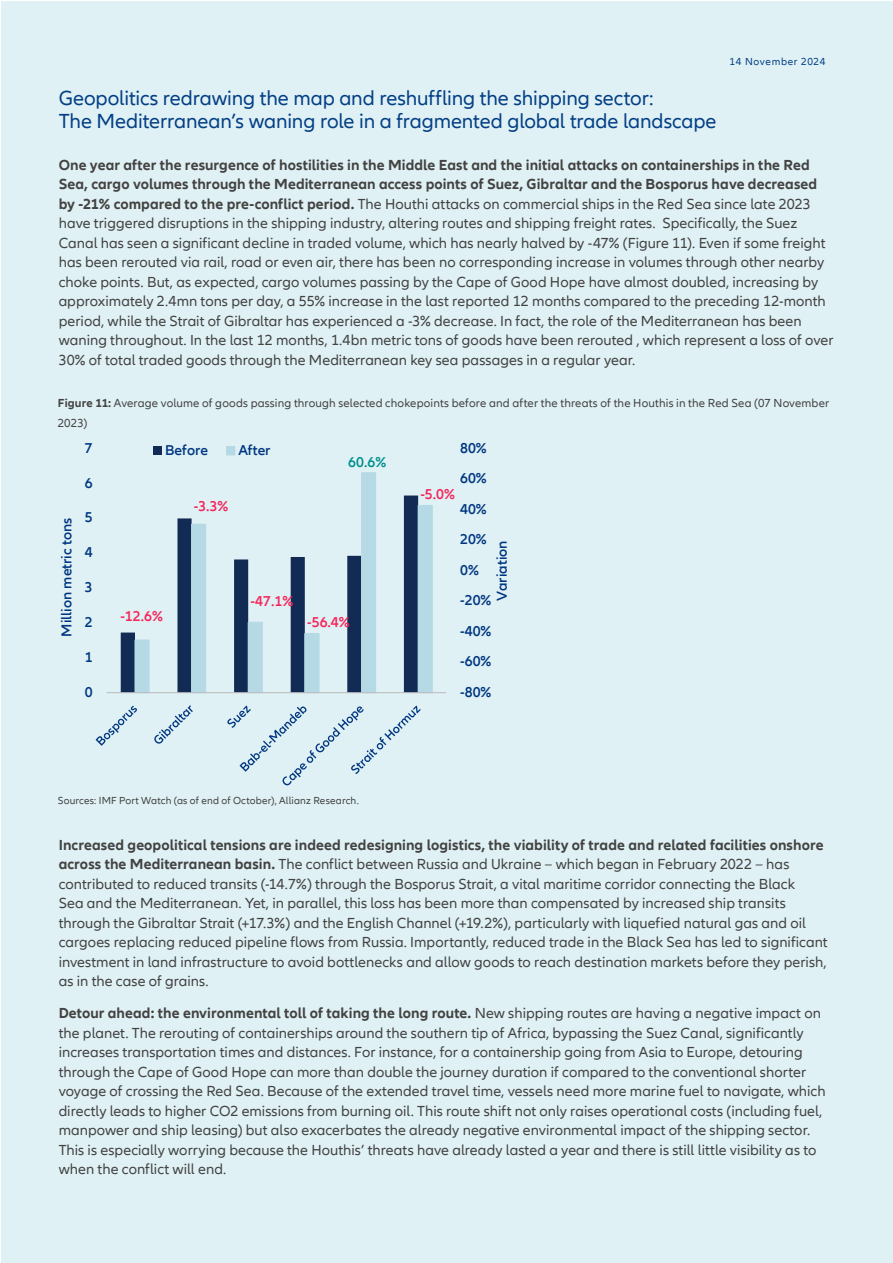
<style>
.page{position:relative;width:893px;height:1263px;background:#fff}
.page>*{position:absolute;margin:0;border:0;box-sizing:border-box;transform-origin:0 0}
.t1{font:21px/23.4px "Allianz Neo";letter-spacing:-.005em;color:#033f85}
.t2{font:15px/19.5px "Allianz Neo";letter-spacing:.005em;color:#424241}
.t3{font:600 14.7px "Allianz Neo";color:#003781}
.t4{font:600 14.7px "Allianz Neo";color:#f62459}
.t5{font:600 14.7px "Allianz Neo";color:#00908d}
.t6{font:12px/19.5px "Allianz Neo";letter-spacing:.01em;color:#424241}
.t7{font:10.5px "Allianz Neo";letter-spacing:.015em;color:#424241}
.t8{font:10.5px "Allianz Neo";letter-spacing:.06em;color:#033f85}
.s1{font-weight:700}
</style>
<div class="page">
<div style="left:1px;top:1px;width:892px;height:1262px;background:#e0f1f5"></div>
<svg style="left:121px;top:632px;width:13px;height:60px"></svg>
<svg style="left:134px;top:472px;width:299px;height:220px"></svg>
<hr style="left:107px;top:692px;width:339px;height:1px;background:#bababa">
<svg style="left:96px;top:706px;width:41px;height:40px"></svg>
<svg style="left:154px;top:705px;width:39px;height:39px"></svg>
<svg style="left:227px;top:705px;width:194px;height:80px"></svg>
<div style="left:153px;top:447px;width:9px;height:8px;background:#122b54"></div>
<div style="left:227px;top:447px;width:8px;height:8px;background:#b5dae6"></div>
<div style="left:226px;top:446px;width:9px;height:9px;border:1px solid #b5dae6"></div>
<p class="t8" style="left:730px;top:56px;width:97px">14 November 2024</p>
<p class="t8" style="left:740px;top:56px;width:97px">14 November 2024</p>
<h1 class="t1" style="left:59px;top:87px;width:659px">Geopolitics redrawing the map and reshuffling the shipping sector:<br>The Mediterranean’s waning role in a fragmented global trade landscape</h1>
<p class="t2" style="left:59px;top:156px;width:776px"><span class="s1">One year after the resurgence of hostilities in the Middle East and the initial attacks on containerships in the Red Sea, cargo volumes through the Mediterranean access points of Suez, Gibraltar and the Bosporus have decreased by -21% compared to the pre-conflict period.</span> The Houthi attacks on commercial ships in the Red Sea since late 2023 have triggered disruptions in the shipping industry, altering routes and shipping freight rates. Specifically, the Suez Canal has seen a significant decline in traded volume, which has nearly halved by -47% (Figure 11). Even if some freight has been rerouted via rail, road or even air, there has been no corresponding increase in volumes through other nearby choke points. But, as expected, cargo volumes passing by the Cape of Good Hope have almost doubled, increasing by approximately 2.4mn tons per day, a 55% increase in the last reported 12 months compared to the preceding 12-month period, while the Strait of Gibraltar has experienced a -3% decrease. In fact, the role of the Mediterranean has been waning throughout. In the last 12 months, 1.4bn metric tons of goods have been rerouted , which represent a loss of over 30% of total traded goods through the Mediterranean key sea passages in a regular year.</p>
<p class="t6" style="left:58px;top:394px;width:773px"><span class="s1">Figure 11:</span> Average volume of goods passing through selected chokepoints before and after the threats of the Houthis in the Red Sea (07 November<br>2023)</p>
<p class="t3" style="left:58px;top:637px;width:120px;rotate:-90deg">Million metric tons</p>
<p class="t3" style="left:85px;top:439px;width:9px">7</p>
<p class="t3" style="left:85px;top:474px;width:9px">6</p>
<p class="t3" style="left:85px;top:509px;width:9px">5</p>
<p class="t3" style="left:85px;top:544px;width:9px">4</p>
<p class="t3" style="left:85px;top:579px;width:9px">3</p>
<p class="t3" style="left:85px;top:614px;width:9px">2</p>
<p class="t3" style="left:85px;top:648px;width:9px">1</p>
<p class="t3" style="left:85px;top:683px;width:9px">0</p>
<p class="t3" style="left:165px;top:441px;width:44px">Before</p>
<p class="t3" style="left:238px;top:441px;width:34px">After</p>
<p class="t4" style="left:194px;top:498px;width:36px">-3.3%</p>
<p class="t5" style="left:348px;top:453px;width:40px">60.6%</p>
<p class="t4" style="left:120px;top:608px;width:44px">-12.6%</p>
<p class="t4" style="left:251px;top:593px;width:44px">-47.1%</p>
<p class="t4" style="left:307px;top:613px;width:44px">-56.4%</p>
<p class="t3" style="left:460px;top:439px;width:28px">80%</p>
<p class="t3" style="left:460px;top:470px;width:28px">60%</p>
<p class="t4" style="left:420px;top:485px;width:36px">-5.0%</p>
<p class="t3" style="left:460px;top:500px;width:28px">40%</p>
<p class="t3" style="left:460px;top:531px;width:28px">20%</p>
<p class="t3" style="left:493px;top:601px;width:62px;rotate:-90deg">Variation</p>
<p class="t3" style="left:460px;top:561px;width:20px">0%</p>
<p class="t3" style="left:460px;top:592px;width:33px">-20%</p>
<p class="t3" style="left:460px;top:622px;width:33px">-40%</p>
<p class="t3" style="left:460px;top:653px;width:33px">-60%</p>
<p class="t3" style="left:460px;top:683px;width:33px">-80%</p>
<p class="t7" style="left:58px;top:795px;width:303px">Sources: IMF Port Watch (as of end of October), Allianz Research.</p>
<p class="t2" style="left:59px;top:835px;width:770px"><span class="s1">Increased geopolitical tensions are indeed redesigning logistics, the viability of trade and related facilities onshore across the Mediterranean basin.</span> The conflict between Russia and Ukraine – which began in February 2022 – has contributed to reduced transits (-14.7%) through the Bosporus Strait, a vital maritime corridor connecting the Black<br>Sea and the Mediterranean. Yet, in parallel, this loss has been more than compensated by increased ship transits through the Gibraltar Strait (+17.3%) and the English Channel (+19.2%), particularly with liquefied natural gas and oil cargoes replacing reduced pipeline flows from Russia. Importantly, reduced trade in the Black Sea has led to significant investment in land infrastructure to avoid bottlenecks and allow goods to reach destination markets before they perish, as in the case of grains.</p>
<p class="t2" style="left:59px;top:1004px;width:768px"><span class="s1">Detour ahead: the environmental toll of taking the long route.</span> New shipping routes are having a negative impact on the planet. The rerouting of containerships around the southern tip of Africa, bypassing the Suez Canal, significantly increases transportation times and distances. For instance, for a containership going from Asia to Europe, detouring through the Cape of Good Hope can more than double the journey duration if compared to the conventional shorter voyage of crossing the Red Sea. Because of the extended travel time, vessels need more marine fuel to navigate, which directly leads to higher CO2 emissions from burning oil. This route shift not only raises operational costs (including fuel, manpower and ship leasing) but also exacerbates the already negative environmental impact of the shipping sector.<br>This is especially worrying because the Houthis’ threats have already lasted a year and there is still little visibility as to when the conflict will end.</p>
</div>
